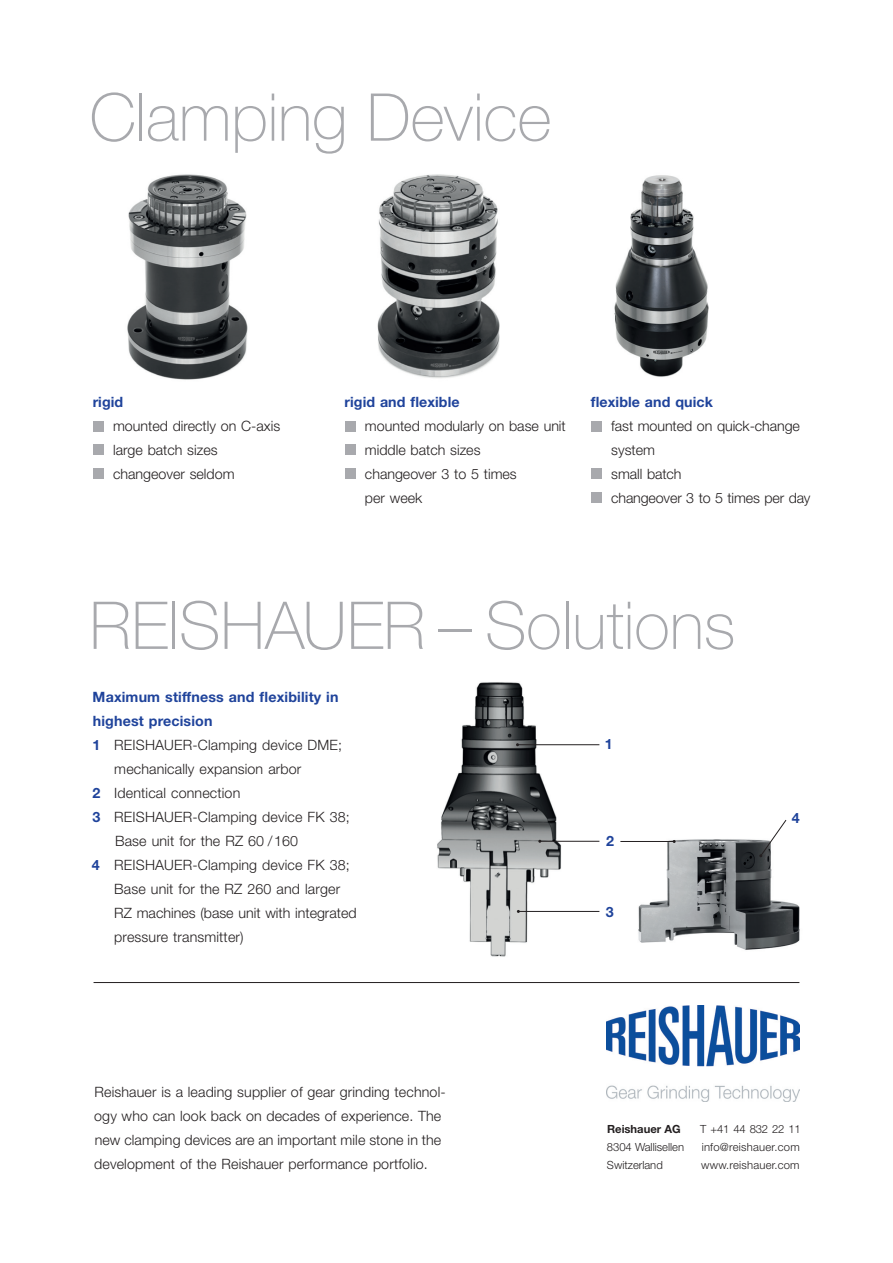
<style>
.page{position:relative;width:893px;height:1263px;background:#fff}
.page>*{position:absolute;margin:0;border:0;box-sizing:border-box;transform-origin:0 0}
.t1{font:100 66px "Helvetica Neue LT Std";letter-spacing:-.005em;color:#a8a9ad}
.t2{font:300 14.25px/24px "Helvetica Neue LT Std";letter-spacing:.01em;color:#231f20}
.t3{font:700 14.25px "Helvetica Neue LT Std";letter-spacing:.01em;color:#1f439b}
.t4{font:300 11.25px/18px "Helvetica Neue LT Std";color:#231f20}
.t5{font:700 11.25px "Helvetica Neue LT Std";color:#231f20}
.s1{font-weight:700;color:#1f439b}
</style>
<div class="page">
<img style="left:437px;top:682px;width:133px;height:275px">
<hr style="left:94px;top:982px;width:705px;height:1px;background:#231f20">
<img style="left:606px;top:1006px;width:193px;height:95px">
<img style="left:638px;top:839px;width:162px;height:111px">
<hr style="left:540px;top:841px;width:59px;height:1px;background:#231f20">
<hr style="left:620px;top:841px;width:54px;height:1px;background:#231f20">
<hr style="left:518px;top:911px;width:81px;height:1px;background:#231f20">
<hr style="left:517px;top:744px;width:82px;height:1px;background:#231f20">
<svg style="left:759px;top:820px;width:28px;height:37px"></svg>
<img style="left:127px;top:174px;width:121px;height:206px">
<img style="left:377px;top:174px;width:123px;height:204px">
<img style="left:614px;top:175px;width:95px;height:202px">
<div style="left:94px;top:445px;width:10px;height:10px;background:#a8a9ad"></div>
<div style="left:94px;top:469px;width:10px;height:10px;background:#a8a9ad"></div>
<div style="left:94px;top:421px;width:10px;height:10px;background:#a8a9ad"></div>
<div style="left:592px;top:469px;width:10px;height:10px;background:#a8a9ad"></div>
<div style="left:592px;top:421px;width:10px;height:10px;background:#a8a9ad"></div>
<div style="left:592px;top:493px;width:10px;height:10px;background:#a8a9ad"></div>
<div style="left:345px;top:421px;width:11px;height:10px;background:#a8a9ad"></div>
<div style="left:345px;top:445px;width:11px;height:10px;background:#a8a9ad"></div>
<div style="left:345px;top:469px;width:11px;height:10px;background:#a8a9ad"></div>
<h1 class="t1" style="left:90px;top:79px;width:464px">Clamping Device</h1>
<p class="t3" style="left:93px;top:393px;width:32px">rigid</p>
<p class="t2" style="left:113px;top:413px;width:169px">mounted directly on C-axis large batch sizes changeover seldom</p>
<p class="t3" style="left:345px;top:393px;width:117px">rigid and flexible</p>
<p class="t2" style="left:365px;top:413px;width:202px">mounted modularly on base unit middle batch sizes<br>changeover 3 to 5 times<br>per week</p>
<p class="t3" style="left:591px;top:393px;width:123px">flexible and quick</p>
<p class="t2" style="left:611px;top:413px;width:201px">fast mounted on quick-change system<br>small batch<br>changeover 3 to 5 times per day</p>
<h1 class="t1" style="left:90px;top:588px;width:647px">REISHAUER – Solutions</h1>
<p class="t3" style="left:93px;top:688px;width:247px">Maximum stiffness and flexibility in</p>
<p class="t3" style="left:93px;top:712px;width:121px">highest precision</p>
<p class="t2" style="left:92px;top:732px;width:251px"><span class="s1">1</span> REISHAUER-Clamping device DME;</p>
<p class="t2" style="left:114px;top:756px;width:189px">mechanically expansion arbor</p>
<p class="t2" style="left:93px;top:780px;width:149px"><span class="s1">2</span> Identical connection</p>
<p class="t2" style="left:93px;top:804px;width:259px"><span class="s1">3</span> REISHAUER-Clamping device FK 38;</p>
<p class="t2" style="left:115px;top:828px;width:185px">Base unit for the RZ 60 / 160</p>
<p class="t2" style="left:92px;top:852px;width:260px"><span class="s1">4</span> REISHAUER-Clamping device FK 38;</p>
<p class="t2" style="left:114px;top:876px;width:227px">Base unit for the RZ 260 and larger</p>
<p class="t2" style="left:114px;top:900px;width:244px">RZ machines (base unit with integrated</p>
<p class="t2" style="left:114px;top:924px;width:131px">pressure transmitter)</p>
<p class="t3" style="left:605px;top:735px;width:9px">1</p>
<p class="t3" style="left:606px;top:832px;width:9px">2</p>
<p class="t3" style="left:606px;top:903px;width:9px">3</p>
<p class="t3" style="left:792px;top:809px;width:9px">4</p>
<p class="t2" style="left:94px;top:1080px;width:353px">Reishauer is a leading supplier of gear grinding technol&shy;ogy who can look back on decades of experience. The new clamping devices are an important mile stone in the development of the Reishauer performance portfolio.</p>
<p class="t5" style="left:607px;top:1122px;width:75px">Reishauer AG</p>
<p class="t4" style="left:607px;top:1138px;width:79px">8304 Wallisellen<br>Switzerland</p>
<p class="t4" style="left:700px;top:1120px;width:102px;text-align:justify">T +41 44 832 22 11 info@reishauer.com www.reishauer.com</p>
</div>
